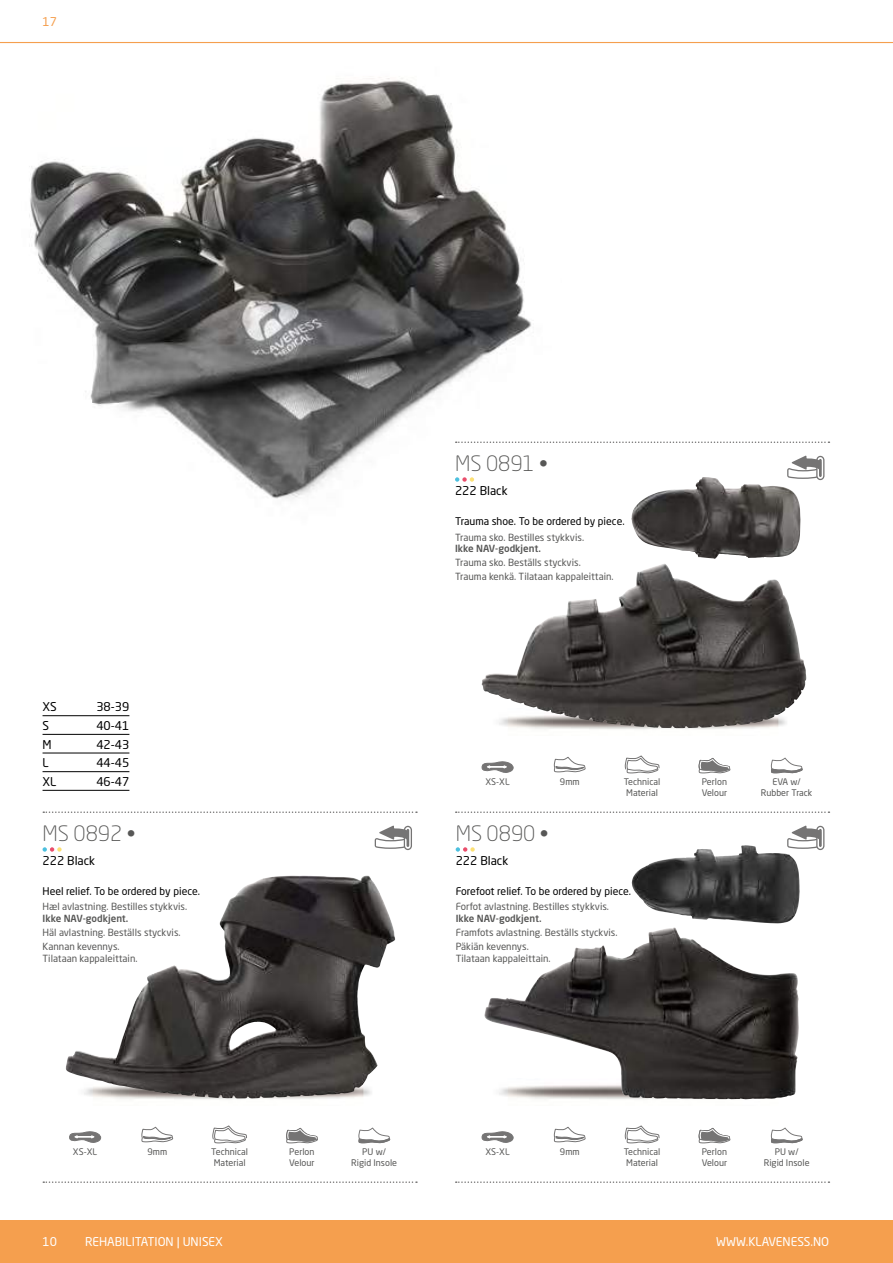
<style>
.page{position:relative;width:893px;height:1263px;background:#fff}
.page>*{position:absolute;margin:0;border:0;box-sizing:border-box;transform-origin:0 0}
.t1{font:300 21px "Neo Sans W1 G";color:#575756}
.t2{font:12px "Neo Sans W1 G";color:#000}
.t3{font:12px "Neo Sans W1 G";color:#fff}
.t4{font:12px "Neo Sans W1 G";color:#f59f4e}
.t5{font:10.5px "Neo Sans W1 G";color:#000}
.t6{font:9.75px/13.8px "Neo Sans W1 G";color:#575756}
.t7{font:500 9.75px "Neo Sans W1 G";color:#575756}
.t8{font:9px/10.5px "Neo Sans W1 G";color:#575756}
</style>
<div class="page">
<img style="left:228px;top:1079px;width:144px;height:21px">
<img style="left:531px;top:709px;width:256px;height:21px">
<svg style="left:69px;top:1131px;width:32px;height:12px"></svg>
<svg style="left:141px;top:1126px;width:33px;height:17px"></svg>
<svg style="left:212px;top:1125px;width:35px;height:19px"></svg>
<svg style="left:286px;top:1127px;width:32px;height:17px"></svg>
<svg style="left:358px;top:1127px;width:32px;height:16px"></svg>
<img style="left:29px;top:77px;width:502px;height:422px">
<img style="left:65px;top:875px;width:296px;height:224px">
<img style="left:631px;top:845px;width:169px;height:78px">
<img style="left:631px;top:477px;width:170px;height:82px">
<img style="left:484px;top:927px;width:315px;height:172px">
<img style="left:482px;top:564px;width:245px;height:164px">
<svg style="left:456px;top:847px;width:19px;height:5px"></svg>
<svg style="left:455px;top:477px;width:19px;height:5px"></svg>
<svg style="left:482px;top:761px;width:32px;height:12px"></svg>
<svg style="left:553px;top:757px;width:33px;height:16px"></svg>
<svg style="left:625px;top:755px;width:35px;height:19px"></svg>
<svg style="left:698px;top:758px;width:33px;height:16px"></svg>
<svg style="left:771px;top:757px;width:32px;height:16px"></svg>
<svg style="left:482px;top:1131px;width:32px;height:12px"></svg>
<svg style="left:553px;top:1126px;width:33px;height:17px"></svg>
<svg style="left:625px;top:1125px;width:35px;height:19px"></svg>
<svg style="left:698px;top:1127px;width:33px;height:17px"></svg>
<svg style="left:771px;top:1127px;width:32px;height:16px"></svg>
<svg style="left:43px;top:847px;width:19px;height:5px"></svg>
<hr style="left:43px;top:715px;width:86px;height:1px;background:#000">
<hr style="left:43px;top:734px;width:86px;height:1px;background:#000">
<hr style="left:43px;top:753px;width:86px;height:1px;background:#000">
<hr style="left:43px;top:771px;width:86px;height:1px;background:#000">
<hr style="left:43px;top:790px;width:86px;height:1px;background:#000">
<svg style="left:787px;top:825px;width:37px;height:25px"></svg>
<svg style="left:787px;top:455px;width:37px;height:25px"></svg>
<svg style="left:375px;top:825px;width:37px;height:25px"></svg>
<svg style="left:43px;top:1181px;width:374px;height:2px"></svg>
<svg style="left:456px;top:1181px;width:373px;height:2px"></svg>
<svg style="left:43px;top:811px;width:374px;height:2px"></svg>
<svg style="left:456px;top:441px;width:373px;height:2px"></svg>
<svg style="left:456px;top:811px;width:373px;height:2px"></svg>
<hr style="left:0;top:42px;width:893px;height:1px;background:#f59f4e">
<div style="left:0;top:1220px;width:893px;height:43px;background:#f59f4e"></div>
<p class="t4" style="left:43px;top:14px;width:16px">17</p>
<p class="t2" style="left:43px;top:699px;width:16px">XS</p>
<p class="t2" style="left:96px;top:699px;width:35px">38-39</p>
<p class="t2" style="left:43px;top:718px;width:8px">S</p>
<p class="t2" style="left:96px;top:718px;width:35px">40-41</p>
<p class="t2" style="left:43px;top:737px;width:11px">M</p>
<p class="t2" style="left:96px;top:737px;width:35px">42-43</p>
<p class="t2" style="left:43px;top:755px;width:8px">L</p>
<p class="t2" style="left:96px;top:755px;width:35px">44-45</p>
<p class="t2" style="left:43px;top:774px;width:15px">XL</p>
<p class="t2" style="left:96px;top:774px;width:35px">46-47</p>
<h1 class="t1" style="left:43px;top:820px;width:94px">MS 0892 •</h1>
<p class="t2" style="left:43px;top:853px;width:54px">222 Black</p>
<p class="t5" style="left:43px;top:884px;width:159px">Heel relief. To be ordered by piece.</p>
<p class="t6" style="left:43px;top:900px;width:146px">Hæl avlastning. Bestilles stykkvis.</p>
<p class="t7" style="left:43px;top:912px;width:87px">Ikke NAV-godkjent.</p>
<p class="t6" style="left:43px;top:925px;width:140px">Häl avlastning. Beställs styckvis.<br>Kannan kevennys.</p>
<p class="t6" style="left:43px;top:951px;width:97px">Tilataan kappaleittain.</p>
<h1 class="t1" style="left:455px;top:450px;width:94px">MS 0891 •</h1>
<p class="t2" style="left:455px;top:483px;width:54px">222 Black</p>
<p class="t5" style="left:455px;top:514px;width:171px">Trauma shoe. To be ordered by piece.</p>
<p class="t6" style="left:455px;top:530px;width:131px">Trauma sko. Bestilles stykkvis.</p>
<p class="t7" style="left:455px;top:542px;width:87px">Ikke NAV-godkjent.</p>
<p class="t6" style="left:455px;top:555px;width:160px">Trauma sko. Beställs styckvis.<br>Trauma kenkä. Tilataan kappaleittain.</p>
<p class="t8" style="left:485px;top:776px;width:26px">XS-XL</p>
<p class="t8" style="left:560px;top:776px;width:21px">9mm</p>
<p class="t8" style="left:624px;top:776px;width:38px">Technical<br>Material</p>
<p class="t8" style="left:702px;top:776px;width:27px">Perlon<br>Velour</p>
<p class="t8" style="left:761px;top:776px;width:53px;text-align:center">EVA w/<br>Rubber Track</p>
<h1 class="t1" style="left:456px;top:820px;width:94px">MS 0890 •</h1>
<p class="t2" style="left:456px;top:853px;width:54px">222 Black</p>
<p class="t5" style="left:456px;top:884px;width:177px">Forefoot relief. To be ordered by piece.</p>
<p class="t6" style="left:456px;top:900px;width:155px">Forfot avlastning. Bestilles stykkvis.</p>
<p class="t7" style="left:456px;top:912px;width:87px">Ikke NAV-godkjent.</p>
<p class="t6" style="left:456px;top:925px;width:163px">Framfots avlastning. Beställs styckvis.<br>Päkiän kevennys.</p>
<p class="t6" style="left:456px;top:951px;width:97px">Tilataan kappaleittain.</p>
<p class="t8" style="left:73px;top:1146px;width:26px">XS-XL</p>
<p class="t8" style="left:147px;top:1146px;width:21px">9mm</p>
<p class="t8" style="left:211px;top:1146px;width:38px">Technical<br>Material</p>
<p class="t8" style="left:289px;top:1146px;width:27px">Perlon<br>Velour</p>
<p class="t8" style="left:351px;top:1146px;width:47px;text-align:center">PU w/<br>Rigid Insole</p>
<p class="t8" style="left:485px;top:1146px;width:26px">XS-XL</p>
<p class="t8" style="left:560px;top:1146px;width:21px">9mm</p>
<p class="t8" style="left:624px;top:1146px;width:38px">Technical<br>Material</p>
<p class="t8" style="left:702px;top:1146px;width:27px">Perlon<br>Velour</p>
<p class="t8" style="left:764px;top:1146px;width:47px;text-align:center">PU w/<br>Rigid Insole</p>
<p class="t3" style="left:43px;top:1234px;width:16px">10</p>
<p class="t3" style="left:85px;top:1234px;width:139px">REHABILITATION | UNISEX</p>
<p class="t3" style="left:716px;top:1234px;width:114px">WWW.KLAVENESS.NO</p>
</div>
